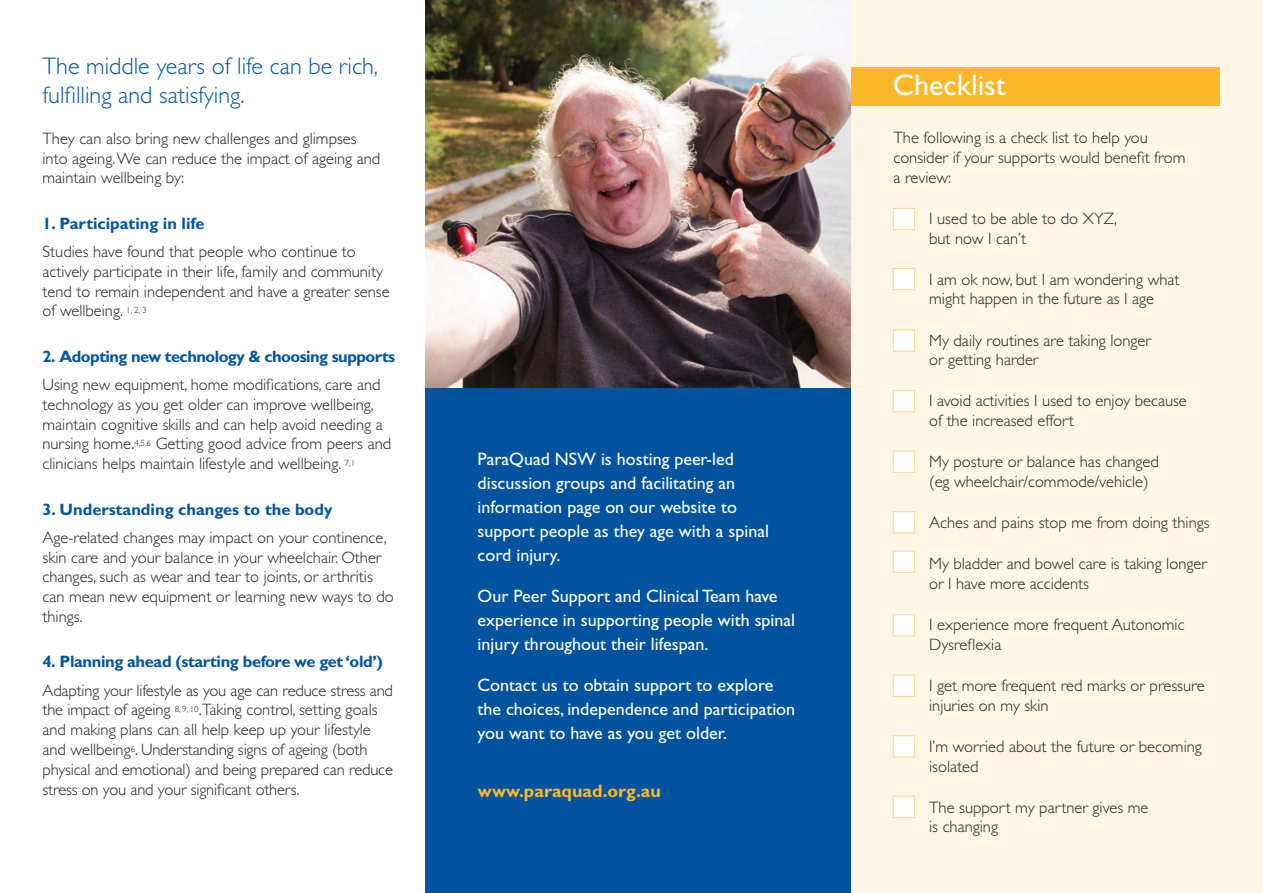
<style>
.page{position:relative;width:1263px;height:893px;background:#fff}
.page>*{position:absolute;margin:0;border:0;box-sizing:border-box;transform-origin:0 0}
.subheading1{font:30px "Gill Sans Std";color:#fff}
.lead_in{font:300 24px/28.8px "Gill Sans Std";color:#0155a5}
.main_body{font:18px/24px "Gill Sans Std";color:#fff}
.t1{font:700 18px "Gill Sans Std";color:#fcb828}
.main_body-2{font:300 16.5px/19.8px "Gill Sans Std";color:#231f20}
.subheading2{font:700 16.5px "Gill Sans Std";letter-spacing:-.02em;color:#0155a5}
.subheading2-2{font:700 16.5px "Gill Sans Std";color:#0155a5}
</style>
<div class="page">
<div style="left:850px;top:0;width:413px;height:893px;background:#fef6e7"></div>
<div style="left:850px;top:68px;width:370px;height:38px;background:#fcb828"></div>
<div style="left:425px;top:0;width:425px;height:893px;background:#0153a0"></div>
<img style="left:425px;top:0;width:425px;height:388px">
<div style="left:893px;top:208px;width:22px;height:22px;background:#fff;border:1px solid #fed895"></div>
<div style="left:893px;top:268px;width:22px;height:22px;background:#fff;border:1px solid #fed895"></div>
<div style="left:893px;top:329px;width:22px;height:23px;background:#fff;border:1px solid #fed895"></div>
<div style="left:893px;top:390px;width:22px;height:22px;background:#fff;border:1px solid #fed895"></div>
<div style="left:893px;top:451px;width:22px;height:22px;background:#fff;border:1px solid #fed895"></div>
<div style="left:893px;top:511px;width:22px;height:22px;background:#fff;border:1px solid #fed895"></div>
<div style="left:893px;top:551px;width:22px;height:22px;background:#fff;border:1px solid #fed895"></div>
<div style="left:893px;top:614px;width:22px;height:22px;background:#fff;border:1px solid #fed895"></div>
<div style="left:893px;top:675px;width:22px;height:22px;background:#fff;border:1px solid #fed895"></div>
<div style="left:893px;top:735px;width:22px;height:22px;background:#fff;border:1px solid #fed895"></div>
<div style="left:893px;top:796px;width:22px;height:22px;background:#fff;border:1px solid #fed895"></div>
<p class="lead_in" style="left:43px;top:52px;width:337px">The middle years of life can be rich, fulfilling and satisfying.</p>
<p class="main_body-2" style="left:43px;top:129px;width:339px">They can also bring new challenges and glimpses into ageing. We can reduce the impact of ageing and maintain wellbeing by:</p>
<p class="subheading2-2" style="left:43px;top:213px;width:163px">1. Participating in life</p>
<p class="main_body-2" style="left:43px;top:242px;width:349px">Studies have found that people who continue to actively participate in their life, family and community tend to remain independent and have a greater sense of wellbeing. <sup>1,</sup> <sup>2,</sup> <sup>3</sup></p>
<p class="subheading2" style="left:43px;top:346px;width:354px">2. Adopting new technology &amp; choosing supports</p>
<p class="main_body-2" style="left:43px;top:375px;width:350px">Using new equipment, home modifications, care and technology as you get older can improve wellbeing, maintain cognitive skills and can help avoid needing a nursing home.<sup>4,5,6</sup> Getting good advice from peers and clinicians helps maintain lifestyle and wellbeing. <sup>7,1</sup></p>
<p class="subheading2-2" style="left:43px;top:499px;width:291px">3. Understanding changes to the body</p>
<p class="main_body-2" style="left:43px;top:528px;width:353px">Age-related changes may impact on your continence, skin care and your balance in your wheelchair. Other changes, such as wear and tear to joints, or arthritis can mean new equipment or learning new ways to do things.</p>
<p class="subheading2" style="left:43px;top:652px;width:342px">4. Planning ahead (starting before we get ‘old’)</p>
<p class="main_body-2" style="left:43px;top:680px;width:352px">Adapting your lifestyle as you age can reduce stress and the impact of ageing <sup>8,</sup> <sup>9,</sup> <sup>10</sup>.Taking control, setting goals and making plans can all help keep up your lifestyle and wellbeing<sup>6</sup>. Understanding signs of ageing (both physical and emotional) and being prepared can reduce stress on you and your significant others.</p>
<p class="main_body" style="left:477px;top:447px;width:293px">ParaQuad NSW is hosting peer-led discussion groups and facilitating an information page on our website to support people as they age with a spinal cord injury.</p>
<p class="main_body" style="left:477px;top:584px;width:319px">Our Peer Support and Clinical Team have experience in supporting people with spinal injury throughout their lifespan.</p>
<p class="main_body" style="left:477px;top:673px;width:319px">Contact us to obtain support to explore the choices, independence and participation you want to have as you get older.</p>
<p class="t1" style="left:478px;top:780px;width:185px">www.paraquad.org.au</p>
<p class="subheading1" style="left:893px;top:68px;width:114px">Checklist</p>
<p class="main_body-2" style="left:893px;top:128px;width:293px">The following is a check list to help you consider if your supports would benefit from a review:</p>
<p class="main_body-2" style="left:929px;top:209px;width:189px">I used to be able to do XYZ, but now I can’t</p>
<p class="main_body-2" style="left:929px;top:269px;width:252px">I am ok now, but I am wondering what might happen in the future as I age</p>
<p class="main_body-2" style="left:929px;top:330px;width:223px">My daily routines are taking longer or getting harder</p>
<p class="main_body-2" style="left:929px;top:391px;width:259px">I avoid activities I used to enjoy because of the increased effort</p>
<p class="main_body-2" style="left:929px;top:452px;width:231px">My posture or balance has changed (eg wheelchair/commode/vehicle)</p>
<p class="main_body-2" style="left:929px;top:513px;width:282px">Aches and pains stop me from doing things</p>
<p class="main_body-2" style="left:929px;top:554px;width:279px">My bladder and bowel care is taking longer or I have more accidents</p>
<p class="main_body-2" style="left:929px;top:615px;width:257px">I experience more frequent Autonomic<br>Dysreflexia</p>
<p class="main_body-2" style="left:929px;top:676px;width:277px">I get more frequent red marks or pressure injuries on my skin</p>
<p class="main_body-2" style="left:929px;top:736px;width:274px">I’m worried about the future or becoming isolated</p>
<p class="main_body-2" style="left:929px;top:797px;width:221px">The support my partner gives me is changing</p>
</div>
